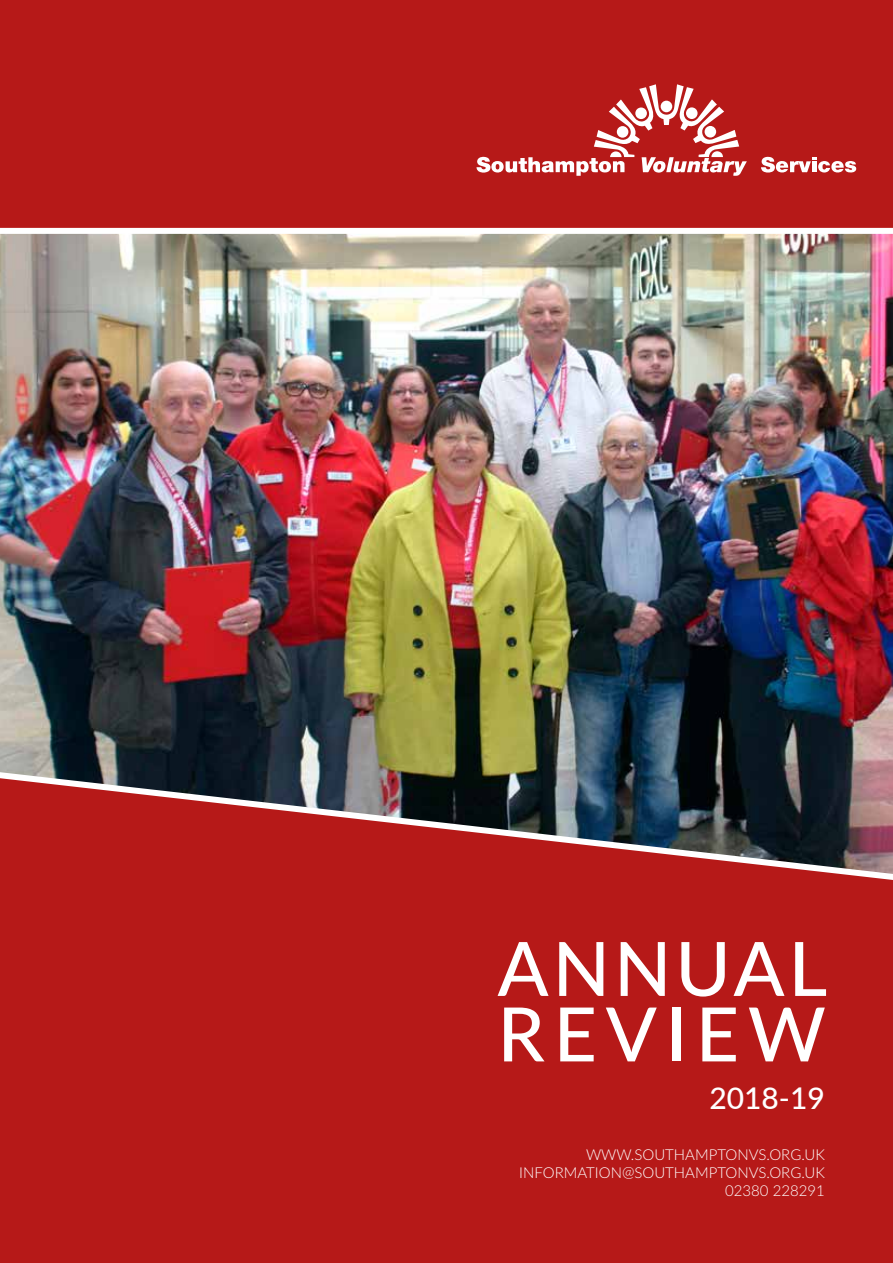
<style>
.page{position:relative;width:893px;height:1263px;background:#fff}
.page>*{position:absolute;margin:0;border:0;box-sizing:border-box;transform-origin:0 0}
.t1{font:500 75px/65.4px "Lato";letter-spacing:.085em;color:#fff}
.t2{font:500 30px "Lato";color:#fff}
.t3{font:300 15px/18px "Lato";color:#fff;text-align:right}
</style>
<div class="page">
<img style="left:0;top:234px;width:893px;height:524px">
<svg style="left:0;top:758px;width:893px;height:505px;background:#a72121"></svg>
<div style="left:0;top:0;width:893px;height:234px;background:#b61918"></div>
<svg style="left:476px;top:84px;width:271px;height:92px"></svg>
<svg style="left:761px;top:157px;width:95px;height:16px"></svg>
<div style="left:661px;top:101px;width:11px;height:11px;background:#fff;border-radius:50%"></div>
<h1 class="t1" style="left:497px;top:933px;width:331px">ANNUAL<br>REVIEW</h1>
<h2 class="t2" style="left:709px;top:1076px;width:117px">2018-19</h2>
<p class="t3" style="left:519px;top:1145px;width:307px">WWW.SOUTHAMPTONVS.ORG.UK<br>INFORMATION@SOUTHAMPTONVS.ORG.UK<br>02380 228291</p>
</div>
